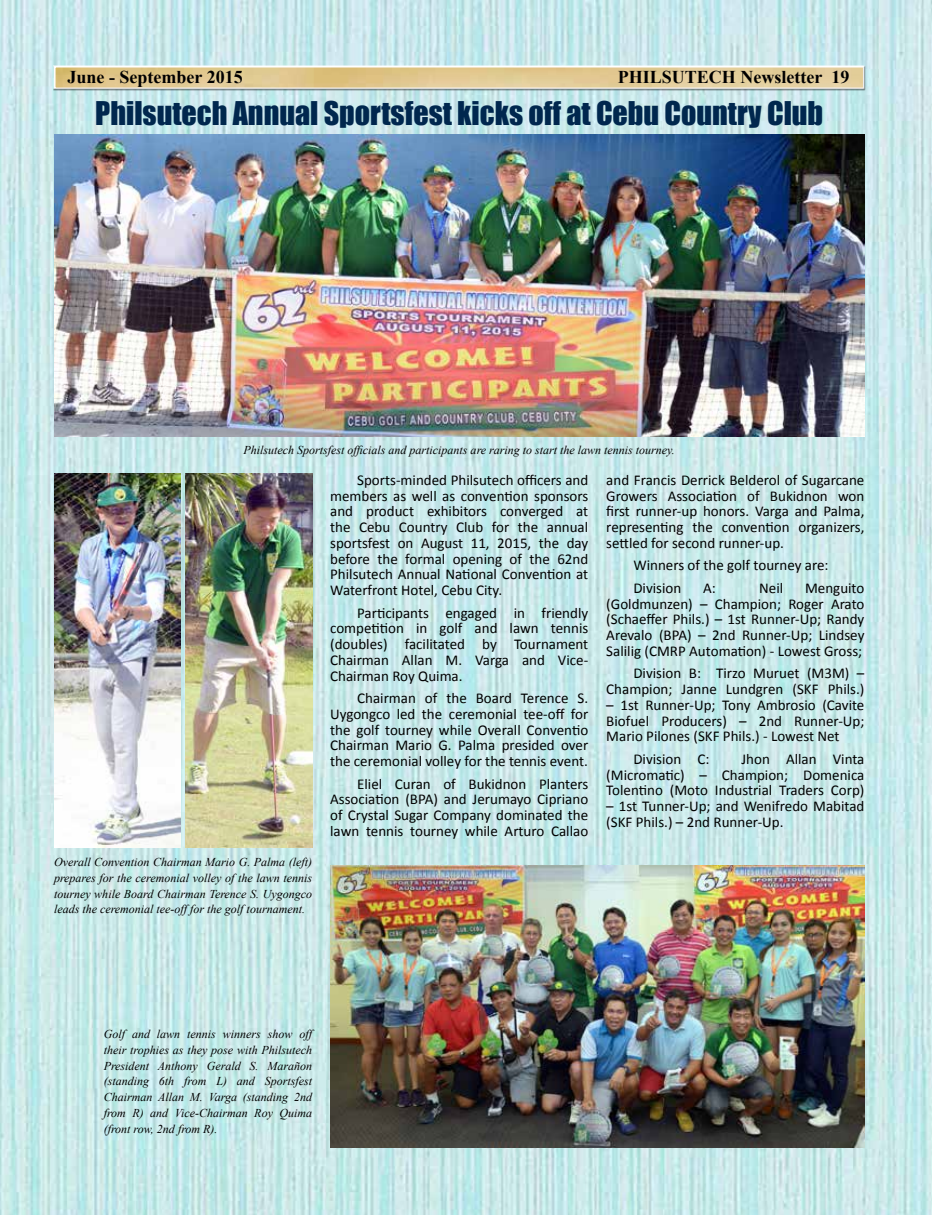
<style>
.page{position:relative;width:932px;height:1215px;background:#fff}
.page>*{position:absolute;margin:0;border:0;box-sizing:border-box;transform-origin:0 0}
.t1{font:30px "Impact";color:#00274e}
.t2{font:700 18px "Times New Roman";color:#000}
.t3{font:15px/15.8px "Calibri";color:#000;text-align:justify}
.t4{font:italic 12px/15.8px "Times New Roman";color:#000;text-align:justify}
</style>
<div class="page">
<img style="left:0;top:0;width:932px;height:1215px">
<div style="left:53px;top:65px;width:813px;height:24px;background:#e1f2f4"></div>
<div style="left:53px;top:66px;width:813px;height:24px;background:#000;opacity:.46"></div>
<img style="left:54px;top:135px;width:810px;height:302px">
<img style="left:54px;top:474px;width:127px;height:374px">
<img style="left:185px;top:474px;width:127px;height:374px">
<img style="left:330px;top:865px;width:534px;height:282px">
<p class="t2" style="left:68px;top:64px;width:177px">June - September 2015</p>
<p class="t2" style="left:618px;top:64px;width:233px">PHILSUTECH Newsletter 19</p>
<h1 class="t1" style="left:95px;top:90px;width:729px">Philsutech Annual Sportsfest kicks off at Cebu Country Club</h1>
<p class="t4" style="left:243px;top:442px;width:433px">Philsutech Sportsfest officials and participants are raring to start the lawn tennis tourney.</p>
<p class="t3" style="left:606px;top:472px;width:260px">and Francis Derrick Belderol of Sugarcane Growers Association of Bukidnon won first runner-up honors. Varga and Palma, representing the convention organizers, settled for second runner-up.</p>
<p class="t3" style="left:633px;top:554px;width:197px;line-height:22.5px">Winners of the golf tourney are:<br>Division</p>
<p class="t3" style="left:330px;top:472px;width:260px;text-indent:27px">Sports-minded Philsutech officers and members as well as convention sponsors and product exhibitors converged at the Cebu Country Club for the annual sportsfest on August 11, 2015, the day before the formal opening of the 62nd Philsutech Annual National Convention at Waterfront Hotel, Cebu City.</p>
<p class="t3" style="left:330px;top:604px;width:259px;text-indent:27px">Participants engaged in friendly competition in golf and lawn tennis (doubles) facilitated by Tournament Chairman Allan M. Varga and Vice-Chairman Roy Quima.</p>
<p class="t3" style="left:330px;top:690px;width:260px;text-indent:27px">Chairman of the Board Terence S.<br>Uygongco led the ceremonial tee-off for the golf tourney while Overall Conventio Chairman Mario G. Palma presided over the ceremonial volley for the tennis event.</p>
<p class="t3" style="left:330px;top:775px;width:260px;text-indent:27px">Eliel Curan of Bukidnon Planters Association (BPA) and Jerumayo Cipriano of Crystal Sugar Company dominated the lawn tennis tourney while Arturo Callao</p>
<p class="t3" style="left:703px;top:580px;width:14px">A:</p>
<p class="t3" style="left:759px;top:580px;width:26px">Neil</p>
<p class="t3" style="left:606px;top:580px;width:260px;text-indent:199px">Menguito (Goldmunzen) – Champion; Roger Arato (Schaeffer Phils.) – 1st Runner-Up; Randy Arevalo (BPA) – 2nd Runner-Up; Lindsey Salilig (CMRP Automation) - Lowest Gross;</p>
<p class="t3" style="left:606px;top:665px;width:259px;text-align:right">Division B: Tirzo Muruet (M3M) –<br>Champion; Janne Lundgren (SKF Phils.)</p>
<p class="t3" style="left:606px;top:697px;width:260px">– 1st Runner-Up; Tony Ambrosio (Cavite Biofuel Producers) – 2nd Runner-Up; Mario Pilones (SKF Phils.) - Lowest Net</p>
<p class="t3" style="left:633px;top:751px;width:78px">Division C:</p>
<p class="t3" style="left:606px;top:751px;width:259px;text-indent:135px">Jhon Allan Vinta (Micromatic) – Champion; Domenica Tolentino (Moto Industrial Traders Corp)</p>
<p class="t3" style="left:606px;top:798px;width:259px">– 1st Tunner-Up; and Wenifredo Mabitad (SKF Phils.) – 2nd Runner-Up.</p>
<p class="t4" style="left:54px;top:854px;width:260px">Overall Convention Chairman Mario G. Palma (left) prepares for the ceremonial volley of the lawn tennis tourney while Board Chairman Terence S. Uygongco leads the ceremonial tee-off for the golf tournament.</p>
<p class="t4" style="left:104px;top:1026px;width:210px">Golf and lawn tennis winners show off their trophies as they pose with Philsutech President Anthony Gerald S. Marañon (standing 6th from L) and Sportsfest Chairman Allan M. Varga (standing 2nd from R) and Vice-Chairman Roy Quima (front row, 2nd from R).</p>
</div>
